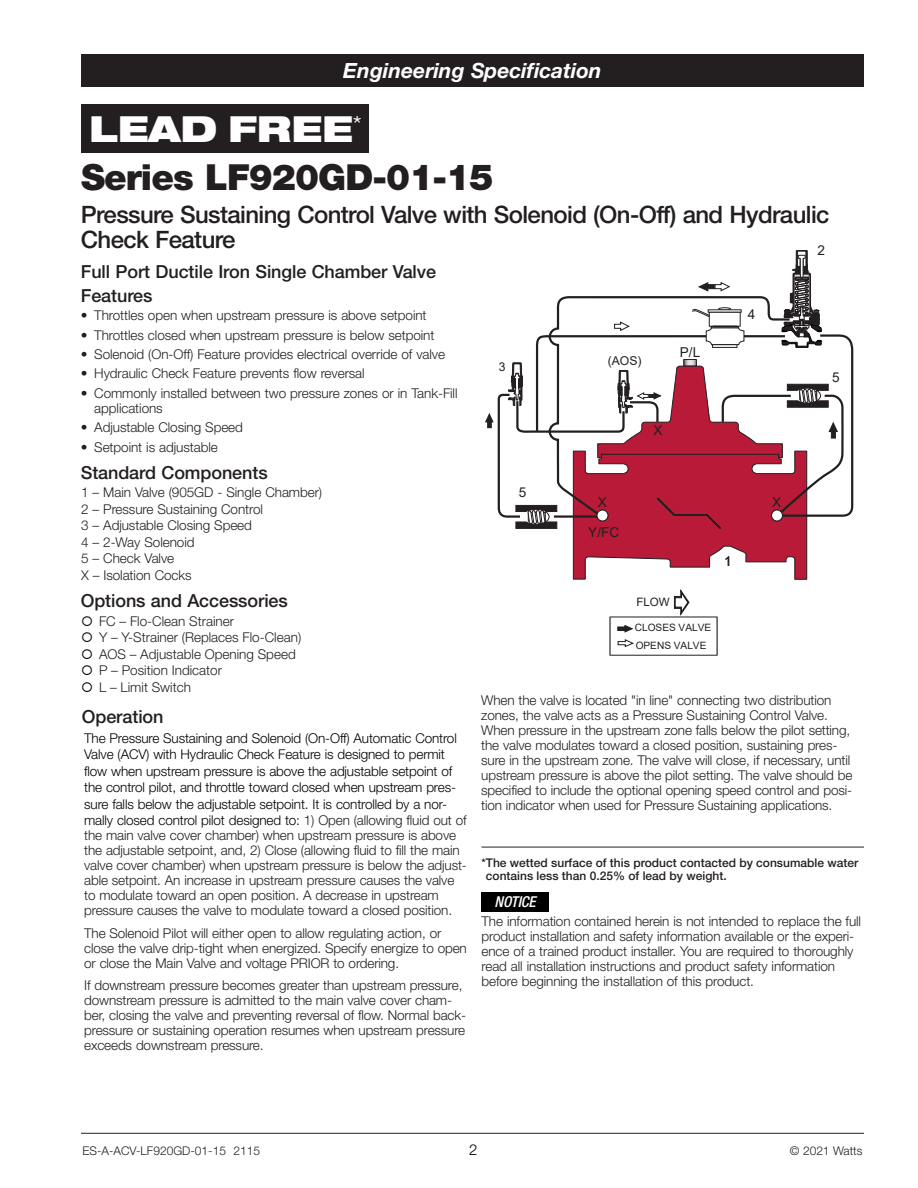
<style>
.page{position:relative;width:918px;height:1188px;background:#fff}
.page>*{position:absolute;margin:0;border:0;box-sizing:border-box;transform-origin:0 0}
.t1{font:900 36px "Helvetica Neue LT Std";letter-spacing:-.025em;color:#231f20}
.t2{font:900 expanded 36px "Helvetica Neue LT Std";color:#fff}
.t3{font:500 24px/25.5px "Helvetica Neue LT Std";letter-spacing:-.025em;color:#231f20}
.t4{font:italic 700 21px "Helvetica Neue LT Std";color:#fff}
.t5{font:500 18px/23.9px "Helvetica Neue LT Std";letter-spacing:-.005em;color:#231f20}
.t6{font:italic 500 condensed 15px "Helvetica Neue LT Std";letter-spacing:-.005em;color:#fff}
.t7{font:300 15px "Helvetica Neue LT Std";color:#000}
.t8{font:13.65px "Arial";color:#231f20}
.t9{font:300 13.5px/15px "Helvetica Neue LT Std";letter-spacing:-.01em;color:#231f20}
.t10{font:300 13.5px/16.5px "Helvetica Neue LT Std";letter-spacing:-.01em;color:#000}
.t11{font:12.15px "Arial";color:#231f20}
.t12{font:500 12px/13.5px "Helvetica Neue LT Std";color:#231f20}
.t13{font:300 12px "Helvetica Neue LT Std";color:#231f20}
.t14{font:11.55px "Arial";color:#231f20}
.t15{font:10.05px/17.9px "Arial";color:#231f20}
.s1{color:#231f20}
</style>
<div class="page">
<hr style="left:81px;top:1133px;width:783px;height:1px;background:#231f20">
<div style="left:81px;top:54px;width:783px;height:32px;background:#231f20"></div>
<svg style="left:609px;top:590px;width:109px;height:66px"></svg>
<svg style="left:485px;top:250px;width:369px;height:330px"></svg>
<div style="left:81px;top:104px;width:288px;height:48px;background:#231f20"></div>
<div style="left:482px;top:892px;width:67px;height:20px;background:#000"></div>
<hr style="left:482px;top:847px;width:382px;height:1px;background:#231f20">
<h3 class="t4" style="left:343px;top:57px;width:260px">Engineering Specification</h3>
<h1 class="t2" style="left:89px;top:105px;width:274px">LEAD FREE<sup>*</sup></h1>
<h1 class="t1" style="left:81px;top:156px;width:414px">Series LF920GD-01-15</h1>
<h2 class="t3" style="left:81px;top:201px;width:750px">Pressure Sustaining Control Valve with Solenoid (On-Off) and Hydraulic<br>Check Feature</h2>
<h3 class="t5" style="left:81px;top:259px;width:357px">Full Port Ductile Iron Single Chamber Valve<br>Features</h3>
<p class="t9" style="left:81px;top:308px;width:347px">• Throttles open when upstream pressure is above setpoint</p>
<p class="t9" style="left:81px;top:327px;width:355px">• Throttles closed when upstream pressure is below setpoint</p>
<p class="t9" style="left:81px;top:346px;width:366px">• Solenoid (On-Off) Feature provides electrical override of valve</p>
<p class="t9" style="left:81px;top:366px;width:285px">• Hydraulic Check Feature prevents flow reversal</p>
<p class="t9" style="left:94px;top:385px;width:365px;text-indent:-14px">• Commonly installed between two pressure zones or in Tank-Fill applications</p>
<p class="t9" style="left:81px;top:420px;width:164px">• Adjustable Closing Speed</p>
<p class="t9" style="left:81px;top:439px;width:139px">• Setpoint is adjustable</p>
<p class="t8" style="left:817px;top:241px;width:9px">2</p>
<p class="t8" style="left:748px;top:304px;width:9px">4</p>
<p class="t8" style="left:680px;top:343px;width:22px">P/L</p>
<p class="t11" style="left:499px;top:358px;width:8px">3</p>
<p class="t11" style="left:608px;top:352px;width:35px">(AOS)</p>
<p class="t8" style="left:832px;top:367px;width:9px">5</p>
<p class="t8" style="left:654px;top:421px;width:11px">X</p>
<h3 class="t5" style="left:81px;top:461px;width:188px">Standard Components</h3>
<p class="t9" style="left:81px;top:484px;width:243px;line-height:16.5px">1 – Main Valve (905GD - Single Chamber)<br>2 – Pressure Sustaining Control<br>3 – Adjustable Closing Speed<br>4 – 2-Way Solenoid<br>5 – Check Valve<br>X – Isolation Cocks</p>
<h3 class="t5" style="left:81px;top:588px;width:209px">Options and Accessories</h3>
<p class="t9" style="left:99px;top:612px;width:204px;line-height:16.5px">FC – Flo-Clean Strainer<br>Y – Y-Strainer (Replaces Flo-Clean)<br>AOS – Adjustable Opening Speed<br>P – Position Indicator<br>L – Limit Switch</p>
<h3 class="t5" style="left:82px;top:704px;width:83px">Operation</h3>
<p class="t10" style="left:84px;top:729px;width:384px">The Pressure Sustaining and Solenoid (On-Off) Automatic Control Valve (ACV) with Hydraulic Check Feature is designed to permit flow when upstream pressure is above the adjustable setpoint of the control pilot, and throttle toward closed when upstream pres&shy;sure falls below the adjustable setpoint. It is controlled by a nor&shy;mally closed control pilot designed to: <span class="s1">1) Open (allowing fluid out of</span></p>
<p class="t9" style="left:84px;top:827px;width:384px">the main valve cover chamber) when upstream pressure is above the adjustable setpoint, and, 2) Close (allowing fluid to fill the main valve cover chamber) when upstream pressure is below the adjust&shy;able setpoint. An increase in upstream pressure causes the valve to modulate toward an open position. A decrease in upstream pressure causes the valve to modulate toward a closed position.</p>
<p class="t9" style="left:84px;top:925px;width:384px">The Solenoid Pilot will either open to allow regulating action, or close the valve drip-tight when energized. Specify energize to open or close the Main Valve and voltage PRIOR to ordering.</p>
<p class="t9" style="left:84px;top:978px;width:383px">If downstream pressure becomes greater than upstream pressure, downstream pressure is admitted to the main valve cover cham&shy;ber, closing the valve and preventing reversal of flow. Normal back&shy;pressure or sustaining operation resumes when upstream pressure exceeds downstream pressure.</p>
<p class="t8" style="left:519px;top:483px;width:9px">5</p>
<p class="t8" style="left:598px;top:493px;width:11px">X</p>
<p class="t8" style="left:772px;top:493px;width:11px">X</p>
<p class="t8" style="left:588px;top:523px;width:32px">Y/FC</p>
<p class="t14" style="left:636px;top:594px;width:35px">FLOW</p>
<p class="t15" style="left:635px;top:619px;width:78px">CLOSES VALVE<br>OPENS VALVE</p>
<p class="t8" style="left:724px;top:552px;width:9px">1</p>
<p class="t9" style="left:481px;top:692px;width:373px">When the valve is located "in line" connecting two distribution zones, the valve acts as a Pressure Sustaining Control Valve.<br>When pressure in the upstream zone falls below the pilot setting, the valve modulates toward a closed position, sustaining pres&shy;sure in the upstream zone. The valve will close, if necessary, until upstream pressure is above the pilot setting. The valve should be specified to include the optional opening speed control and posi&shy;tion indicator when used for Pressure Sustaining applications.</p>
<p class="t12" style="left:486px;top:856px;width:374px;text-indent:-4px">*The wetted surface of this product contacted by consumable water contains less than 0.25% of lead by weight.</p>
<p class="t6" style="left:494px;top:893px;width:43px">NOTICE</p>
<p class="t9" style="left:482px;top:913px;width:381px">The information contained herein is not intended to replace the full product installation and safety information available or the experi&shy;ence of a trained product installer. You are required to thoroughly read all installation instructions and product safety information before beginning the installation of this product.</p>
<p class="t13" style="left:82px;top:1143px;width:179px">ES-A-ACV-LF920GD-01-15 2115</p>
<p class="t7" style="left:469px;top:1140px;width:10px">2</p>
<p class="t13" style="left:790px;top:1143px;width:74px">© 2021 Watts</p>
</div>
